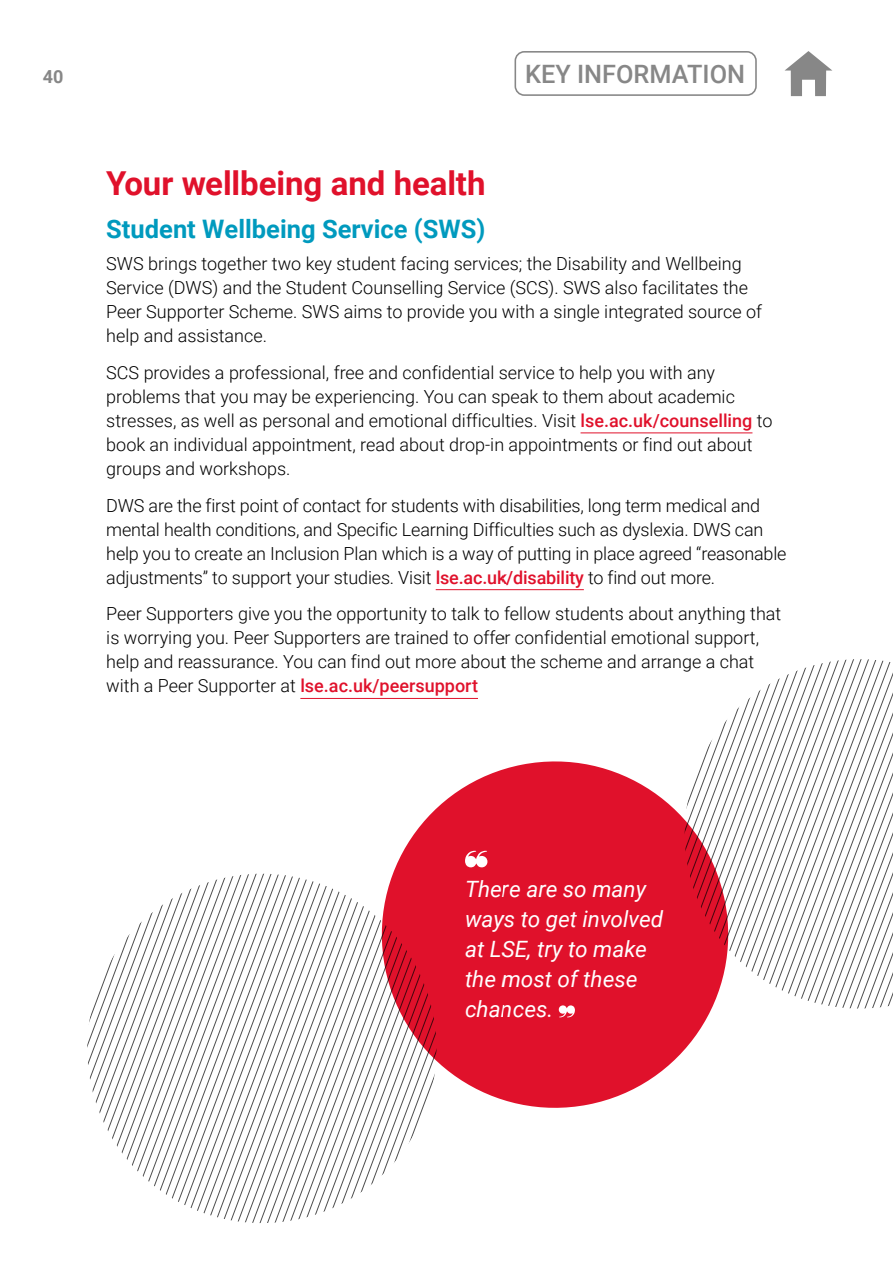
<style>
.page{position:relative;width:893px;height:1263px;background:#fff}
.page>*{position:absolute;margin:0;border:0;box-sizing:border-box;transform-origin:0 0}
._1_section_heading{font:700 33px "Roboto";color:#e0112b}
._2_sub-heading_blue{font:700 25.5px "Roboto";color:#009abe}
.t1{font:500 25.35px "Roboto";color:#878787}
.Pull_quote{font:italic 22.5px/30px "Roboto";color:#fff}
.Body_12_16pt{font:300 18px/24px "Roboto";color:#000}
.t2{font:700 18px "Roboto";color:#878787}
.s1{font-weight:500;color:#e0112b}
</style>
<div class="page">
<hr style="left:581px;top:432px;width:171px;height:1px;background:#e0112b">
<hr style="left:436px;top:589px;width:148px;height:1px;background:#e0112b">
<hr style="left:300px;top:698px;width:178px;height:1px;background:#e0112b">
<svg style="left:386px;top:761px;width:313px;height:347px;background:#e43148"></svg>
<svg style="left:87px;top:966px;width:22px;height:165px"></svg>
<svg style="left:109px;top:954px;width:7px;height:186px"></svg>
<svg style="left:116px;top:952px;width:6px;height:201px"></svg>
<svg style="left:122px;top:935px;width:7px;height:225px"></svg>
<svg style="left:129px;top:934px;width:7px;height:232px"></svg>
<svg style="left:136px;top:921px;width:6px;height:251px"></svg>
<svg style="left:142px;top:919px;width:7px;height:263px"></svg>
<svg style="left:149px;top:912px;width:6px;height:275px"></svg>
<svg style="left:155px;top:905px;width:7px;height:286px"></svg>
<svg style="left:162px;top:904px;width:6px;height:291px"></svg>
<svg style="left:168px;top:898px;width:7px;height:301px"></svg>
<svg style="left:175px;top:894px;width:6px;height:308px"></svg>
<svg style="left:181px;top:892px;width:7px;height:313px"></svg>
<svg style="left:188px;top:888px;width:7px;height:321px"></svg>
<svg style="left:195px;top:874px;width:91px;height:337px"></svg>
<svg style="left:201px;top:876px;width:99px;height:338px"></svg>
<svg style="left:208px;top:878px;width:99px;height:338px"></svg>
<svg style="left:214px;top:880px;width:100px;height:338px"></svg>
<svg style="left:221px;top:883px;width:99px;height:336px"></svg>
<svg style="left:227px;top:885px;width:100px;height:336px"></svg>
<svg style="left:234px;top:888px;width:99px;height:334px"></svg>
<svg style="left:240px;top:890px;width:100px;height:333px"></svg>
<svg style="left:247px;top:893px;width:93px;height:330px"></svg>
<svg style="left:254px;top:895px;width:136px;height:328px"></svg>
<svg style="left:260px;top:898px;width:137px;height:325px"></svg>
<svg style="left:267px;top:900px;width:136px;height:323px"></svg>
<svg style="left:273px;top:902px;width:137px;height:321px"></svg>
<svg style="left:280px;top:905px;width:136px;height:318px"></svg>
<svg style="left:286px;top:907px;width:137px;height:316px"></svg>
<svg style="left:293px;top:910px;width:137px;height:313px"></svg>
<svg style="left:299px;top:912px;width:137px;height:311px"></svg>
<svg style="left:306px;top:915px;width:137px;height:308px"></svg>
<svg style="left:312px;top:917px;width:147px;height:306px"></svg>
<svg style="left:465px;top:851px;width:22px;height:16px"></svg>
<svg style="left:559px;top:1005px;width:16px;height:12px"></svg>
<svg style="left:662px;top:659px;width:231px;height:372px"></svg>
<svg style="left:785px;top:51px;width:47px;height:45px"></svg>
<div style="left:514px;top:51px;width:243px;height:45px;border:2px solid #878787;border-radius:9px"></div>
<p class="t2" style="left:43px;top:64px;width:22px">40</p>
<h3 class="t1" style="left:525px;top:56px;width:222px">KEY INFORMATION</h3>
<p class="_1_section_heading" style="left:106px;top:160px;width:381px">Your wellbeing and health</p>
<p class="_2_sub-heading_blue" style="left:106px;top:211px;width:381px">Student Wellbeing Service (SWS)</p>
<p class="Body_12_16pt" style="left:106px;top:251px;width:657px">SWS brings together two key student facing services; the Disability and Wellbeing Service (DWS) and the Student Counselling Service (SCS). SWS also facilitates the Peer Supporter Scheme. SWS aims to provide you with a single integrated source of help and assistance.</p>
<p class="Body_12_16pt" style="left:106px;top:360px;width:668px">SCS provides a professional, free and confidential service to help you with any problems that you may be experiencing. You can speak to them about academic stresses, as well as personal and emotional difficulties. Visit <span class="s1">lse.ac.uk/counselling</span> to book an individual appointment, read about drop-in appointments or find out about groups and workshops.</p>
<p class="Body_12_16pt" style="left:106px;top:493px;width:682px">DWS are the first point of contact for students with disabilities, long term medical and mental health conditions, and Specific Learning Difficulties such as dyslexia. DWS can help you to create an Inclusion Plan which is a way of putting in place agreed “reasonable adjustments” to support your studies. Visit <span class="s1">lse.ac.uk/disability</span> to find out more.</p>
<p class="Body_12_16pt" style="left:106px;top:601px;width:676px">Peer Supporters give you the opportunity to talk to fellow students about anything that is worrying you. Peer Supporters are trained to offer confidential emotional support, help and reassurance. You can find out more about the scheme and arrange a chat with a Peer Supporter at <span class="s1">lse.ac.uk/peersupport</span></p>
<p class="Pull_quote" style="left:465px;top:873px;width:200px">There are so many ways to get involved at LSE, try to make the most of these chances.</p>
</div>
